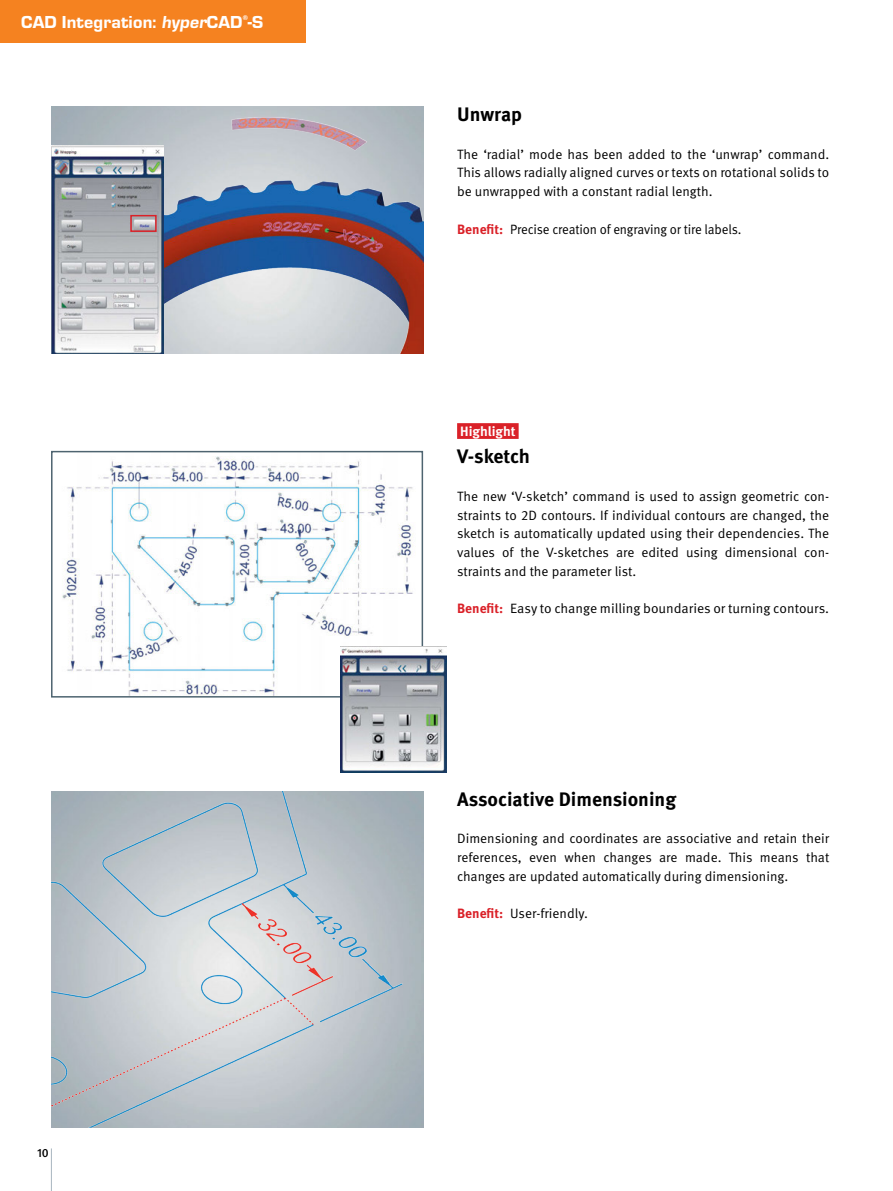
<style>
.page{position:relative;width:893px;height:1191px;background:#fff}
.page>*{position:absolute;margin:0;border:0;box-sizing:border-box;transform-origin:0 0}
.head_neu{font:700 19.5px "Meta Pro";color:#000}
.Head{font:800 18px "Eurostile T";letter-spacing:.01em;color:#fff}
.Body_Text{font:13.5px/18.8px "Meta Pro";color:#000;text-align:justify}
.Body_Text-2{font:13.5px "Meta Pro";color:#000;scale:.96 1}
.Body_Text-3{font:700 13.5px "Meta Pro";color:#fff}
.t1{font:500 12px "Meta Pro";color:#000}
.Head-2{font:800 7.05px "Eurostile T";color:#fff}
.s1{font-weight:700;color:#da2128}
</style>
<div class="page">
<hr style="left:51px;top:1148px;width:1px;height:43px;background:#a8b6bf">
<div style="left:0;top:0;width:306px;height:43px;background:#f58220"></div>
<img style="left:51px;top:791px;width:372px;height:336px">
<img style="left:51px;top:106px;width:372px;height:247px">
<div style="left:457px;top:423px;width:62px;height:16px;background:#da2128"></div>
<img style="left:62px;top:456px;width:351px;height:238px">
<div style="left:51px;top:451px;width:372px;height:246px;border:2px solid #4e6470"></div>
<img style="left:51px;top:146px;width:113px;height:207px">
<div style="left:130px;top:215px;width:27px;height:17px;border:2px solid #da2128"></div>
<img style="left:340px;top:646px;width:106px;height:126px">
<p class="Head-2" style="left:243px;top:13px;width:7px">®</p>
<p class="Head" style="left:21px;top:12px;width:244px">CAD Integration: hyperCAD -S</p>
<p class="t1" style="left:37px;top:1145px;width:13px">10</p>
<p class="head_neu" style="left:457px;top:102px;width:67px">Unwrap</p>
<p class="Body_Text" style="left:457px;top:145px;width:374px">The ‘radial’ mode has been added to the ‘unwrap’ command.<br>This allows radially aligned curves or texts on rotational solids to be unwrapped with a constant radial length.</p>
<p class="Body_Text-2" style="left:457px;top:221px;width:298px"><span class="s1">Benefit:</span> Precise creation of engraving or tire labels.</p>
<p class="Body_Text-3" style="left:460px;top:422px;width:57px">Highlight</p>
<p class="head_neu" style="left:457px;top:444px;width:74px">V-sketch</p>
<p class="Body_Text" style="left:457px;top:487px;width:374px">The new ‘V-sketch’ command is used to assign geometric con&shy;straints to 2D contours. If individual contours are changed, the sketch is automatically updated using their dependencies. The values of the V-sketches are edited using dimensional con&shy;straints and the parameter list.</p>
<p class="Body_Text" style="left:457px;top:599px;width:374px"><span class="s1">Benefit:</span> Easy to change milling boundaries or turning contours.</p>
<p class="head_neu" style="left:457px;top:786px;width:221px">Associative Dimensioning</p>
<p class="Body_Text" style="left:457px;top:829px;width:374px">Dimensioning and coordinates are associative and retain their references, even when changes are made. This means that changes are updated automatically during dimensioning.</p>
<p class="Body_Text" style="left:457px;top:904px;width:132px"><span class="s1">Benefit:</span> User-friendly.</p>
</div>
